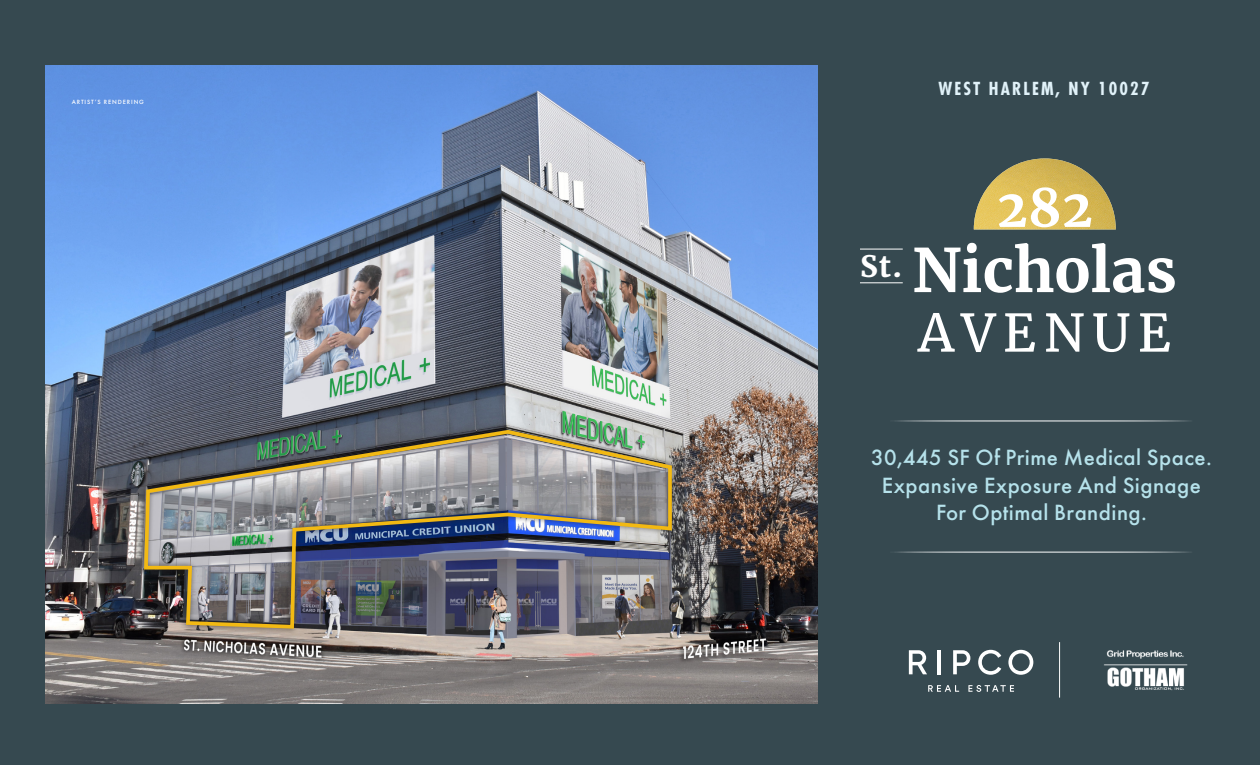
<style>
.page{position:relative;width:1260px;height:765px;background:#364950}
.page>*{position:absolute;margin:0;border:0;box-sizing:border-box;transform-origin:0 0}
.t1{font:700 59.88px "Merriweather";color:#fff}
.t2{font:51.62px "Merriweather";letter-spacing:.14em;color:#fff}
.t3{font:700 51.62px "Merriweather";color:#fff}
.t4{font:700 29.5px "Merriweather";color:#fff}
.t5{font:23px/27.5px "Futura Mdm";letter-spacing:.02em;color:#b6e2eb;text-align:center}
.t6{font:700 condensed 17.5px "Futura LT";letter-spacing:.12em;color:#e1f2f9}
.t7{font:500 6.38px "Futura PT";letter-spacing:.14em;color:#fff}
</style>
<div class="page">
<img style="left:45px;top:65px;width:772px;height:638px">
<svg style="left:928px;top:685px;width:31px;height:7px"></svg>
<svg style="left:968px;top:685px;width:46px;height:7px"></svg>
<svg style="left:909px;top:650px;width:18px;height:24px"></svg>
<hr style="left:938px;top:650px;width:3px;height:24px;background:#fff">
<svg style="left:978px;top:650px;width:23px;height:25px"></svg>
<svg style="left:1008px;top:650px;width:25px;height:25px"></svg>
<svg style="left:953px;top:650px;width:17px;height:24px"></svg>
<img style="left:1104px;top:650px;width:84px;height:41px">
<hr style="left:1059px;top:642px;width:1px;height:56px;background:#fff">
<hr style="left:860px;top:249px;width:43px;height:1px;background:#fff">
<hr style="left:860px;top:283px;width:43px;height:1px;background:#fff">
<img style="left:974px;top:158px;width:142px;height:71px">
<hr style="left:890px;top:421px;width:302px;height:1px;background:#fff">
<hr style="left:890px;top:552px;width:302px;height:1px;background:#fff">
<div style="left:138px;top:424px;width:540px;height:211px;background:#231f20;opacity:.75"></div>
<img style="left:142px;top:428px;width:532px;height:203px">
<p class="t7" style="left:72px;top:98px;width:74px">ARTIST’S RENDERING</p>
<p class="t6" style="left:939px;top:78px;width:212px">WEST HARLEM, NY 10027</p>
<p class="t4" style="left:860px;top:247px;width:44px">St.</p>
<p class="t3" style="left:997px;top:175px;width:98px">282</p>
<p class="t1" style="left:913px;top:232px;width:266px">Nicholas</p>
<p class="t2" style="left:918px;top:301px;width:255px">AVENUE</p>
<p class="t5" style="left:871px;top:443px;width:342px">30,445 SF Of Prime Medical Space.<br>Expansive Exposure And Signage<br>For Optimal Branding.</p>
</div>
